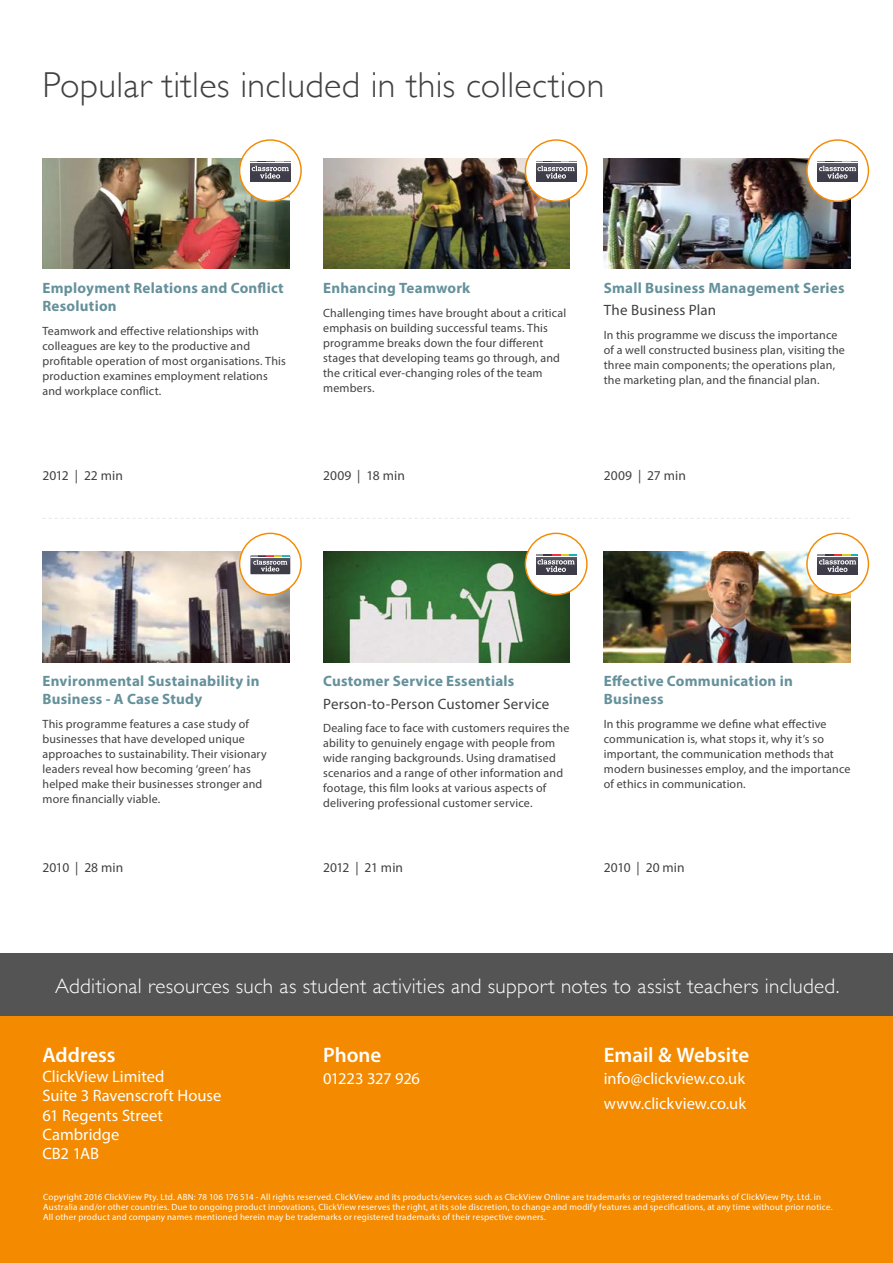
<style>
.page{position:relative;width:893px;height:1263px;background:#fff}
.page>*{position:absolute;margin:0;border:0;box-sizing:border-box;transform-origin:0 0}
.t1{font:300 36px "Gill Sans";letter-spacing:.01em;color:#414042}
.t2{font:300 21px "Gill Sans";letter-spacing:.015em;color:#fff}
.t3{font:600 21px "Myriad Pro";color:#fff}
.t4{font:16.5px/19.2px "Myriad Pro";color:#fff}
.t5{font:16.5px "Myriad Pro";letter-spacing:-.025em;color:#fff}
.t6{font:700 15px/18px "Myriad Pro";letter-spacing:.015em;color:#65919b}
.t7{font:15px "Myriad Pro";letter-spacing:.01em;color:#414042}
.t8{font:13.5px "Myriad Pro";color:#414042}
.t9{font:12px/15px "Myriad Pro";letter-spacing:.01em;color:#414042}
.t10{font:9px/10.2px "Myriad Pro";letter-spacing:.02em;color:#fff}
</style>
<div class="page">
<div style="left:0;top:1016px;width:893px;height:247px;background:#f38a00"></div>
<div style="left:0;top:954px;width:893px;height:62px;background:#545454"></div>
<img style="left:43px;top:158px;width:246px;height:111px">
<img style="left:43px;top:552px;width:246px;height:110px">
<img style="left:604px;top:158px;width:246px;height:111px">
<img style="left:323px;top:158px;width:247px;height:111px">
<img style="left:323px;top:552px;width:247px;height:110px">
<img style="left:604px;top:552px;width:246px;height:110px">
<svg style="left:43px;top:518px;width:807px;height:1px"></svg>
<div style="left:240px;top:533px;width:61px;height:62px;background:#fff;border-radius:50%"></div>
<div style="left:239px;top:533px;width:63px;height:62px;border:1px solid #f38a00;border-radius:50%"></div>
<svg style="left:250px;top:555px;width:40px;height:19px"></svg>
<div style="left:525px;top:140px;width:62px;height:61px;background:#fff;border-radius:50%"></div>
<div style="left:525px;top:139px;width:63px;height:63px;border:1px solid #f38a00;border-radius:50%"></div>
<div style="left:536px;top:161px;width:40px;height:21px;background:#3e3c48"></div>
<svg style="left:536px;top:161px;width:40px;height:18px"></svg>
<div style="left:240px;top:140px;width:61px;height:61px;background:#fff;border-radius:50%"></div>
<div style="left:239px;top:139px;width:63px;height:63px;border:1px solid #f38a00;border-radius:50%"></div>
<div style="left:250px;top:161px;width:40px;height:21px;background:#3e3c48"></div>
<svg style="left:250px;top:161px;width:40px;height:18px"></svg>
<div style="left:525px;top:533px;width:62px;height:62px;background:#fff;border-radius:50%"></div>
<div style="left:525px;top:533px;width:63px;height:62px;border:1px solid #f38a00;border-radius:50%"></div>
<div style="left:536px;top:554px;width:40px;height:21px;background:#3e3c48"></div>
<svg style="left:536px;top:554px;width:40px;height:18px"></svg>
<div style="left:807px;top:140px;width:61px;height:61px;background:#fff;border-radius:50%"></div>
<div style="left:806px;top:139px;width:63px;height:63px;border:1px solid #f38a00;border-radius:50%"></div>
<div style="left:818px;top:161px;width:40px;height:21px;background:#3e3c48"></div>
<svg style="left:818px;top:161px;width:40px;height:18px"></svg>
<div style="left:807px;top:533px;width:61px;height:62px;background:#fff;border-radius:50%"></div>
<div style="left:806px;top:533px;width:63px;height:62px;border:1px solid #f38a00;border-radius:50%"></div>
<div style="left:818px;top:554px;width:40px;height:21px;background:#3e3c48"></div>
<svg style="left:818px;top:554px;width:40px;height:18px"></svg>
<h1 class="t1" style="left:43px;top:57px;width:563px">Popular titles included in this collection</h1>
<p class="t6" style="left:43px;top:279px;width:243px">Employment Relations and Conflict<br>Resolution</p>
<p class="t9" style="left:43px;top:323px;width:245px">Teamwork and effective relationships with colleagues are key to the productive and profitable operation of most organisations. This production examines employment relations and workplace conflict.</p>
<p class="t8" style="left:43px;top:467px;width:82px">2012 | 22 min</p>
<p class="t6" style="left:323px;top:279px;width:149px">Enhancing Teamwork</p>
<p class="t9" style="left:323px;top:305px;width:245px">Challenging times have brought about a critical emphasis on building successful teams. This programme breaks down the four different stages that developing teams go through, and the critical ever-changing roles of the team members.</p>
<p class="t8" style="left:323px;top:467px;width:83px">2009 | 18 min</p>
<p class="t6" style="left:604px;top:279px;width:242px">Small Business Management Series</p>
<p class="t7" style="left:604px;top:301px;width:114px">The Business Plan</p>
<p class="t9" style="left:604px;top:327px;width:243px">In this programme we discuss the importance of a well constructed business plan, visiting the three main components; the operations plan, the marketing plan, and the financial plan.</p>
<p class="t8" style="left:604px;top:467px;width:83px">2009 | 27 min</p>
<p class="t6" style="left:43px;top:672px;width:219px">Environmental Sustainability in<br>Business - A Case Study</p>
<p class="t9" style="left:43px;top:716px;width:226px">This programme features a case study of businesses that have developed unique approaches to sustainability. Their visionary leaders reveal how becoming ‘green’ has helped make their businesses stronger and more financially viable.</p>
<p class="t8" style="left:43px;top:859px;width:82px">2010 | 28 min</p>
<p class="t6" style="left:323px;top:672px;width:193px">Customer Service Essentials</p>
<p class="t7" style="left:323px;top:694px;width:228px">Person-to-Person Customer Service</p>
<p class="t9" style="left:323px;top:720px;width:248px">Dealing face to face with customers requires the ability to genuinely engage with people from wide ranging backgrounds. Using dramatised scenarios and a range of other information and footage, this film looks at various aspects of delivering professional customer service.</p>
<p class="t8" style="left:323px;top:859px;width:81px">2012 | 21 min</p>
<p class="t6" style="left:604px;top:672px;width:190px">Effective Communication in<br>Business</p>
<p class="t9" style="left:604px;top:716px;width:248px">In this programme we define what effective communication is, what stops it, why it’s so important, the communication methods that modern businesses employ, and the importance of ethics in communication.</p>
<p class="t8" style="left:604px;top:859px;width:82px">2010 | 20 min</p>
<h2 class="t2" style="left:55px;top:969px;width:786px">Additional resources such as student activities and support notes to assist teachers included.</h2>
<h2 class="t3" style="left:43px;top:1042px;width:75px">Address</h2>
<h2 class="t3" style="left:323px;top:1042px;width:60px">Phone</h2>
<h2 class="t3" style="left:604px;top:1042px;width:147px">Email &amp; Website</h2>
<h3 class="t4" style="left:43px;top:1067px;width:180px">ClickView Limited<br>Suite 3 Ravenscroft House<br>61 Regents Street<br>Cambridge<br>CB2 1AB</h3>
<h3 class="t5" style="left:323px;top:1068px;width:98px">01223 327 926</h3>
<h3 class="t4" style="left:604px;top:1065px;width:144px;line-height:25.2px">info@clickview.co.uk www.clickview.co.uk</h3>
<p class="t10" style="left:43px;top:1191px;width:791px">Copyright 2016 ClickView Pty. Ltd. ABN: 78 106 176 514 - All rights reserved. ClickView and its products/services such as ClickView Online are trademarks or registered trademarks of ClickView Pty. Ltd. in<br>Australia and/or other countries. Due to ongoing product innovations, ClickView reserves the right, at its sole discretion, to change and modify features and specifications, at any time without prior notice.<br>All other product and company names mentioned herein may be trademarks or registered trademarks of their respective owners.</p>
</div>
